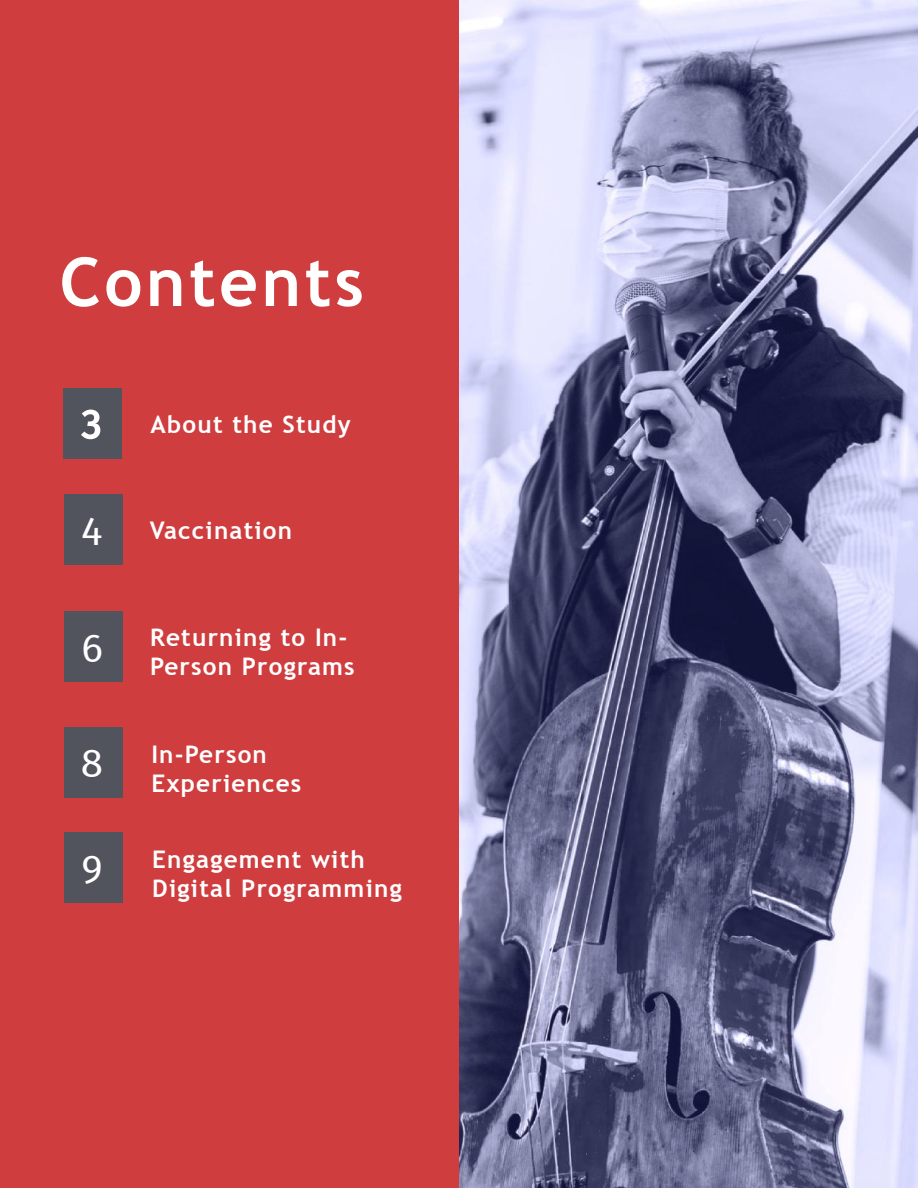
<style>
.page{position:relative;width:918px;height:1188px;background:#fff}
.page>*{position:absolute;margin:0;border:0;box-sizing:border-box;transform-origin:0 0}
.t1{font:700 67.5px "Trebuchet MS";letter-spacing:.05em;color:#fff}
.t2{font:40.5px "Fira Sans";color:#fff}
.t3{font:700 24.3px/29.1px "Trebuchet MS";letter-spacing:.05em;color:#fff}
.s1{font-family:"Fira Sans";font-weight:400;font-size:40.5px}
</style>
<div class="page">
<img style="left:459px;top:0;width:459px;height:1188px">
<div style="left:0;top:0;width:459px;height:1188px;background:#cf3d3f"></div>
<div style="left:63px;top:388px;width:58px;height:71px;background:#51535d"></div>
<svg style="left:81px;top:410px;width:19px;height:29px"></svg>
<div style="left:64px;top:494px;width:59px;height:71px;background:#51535d"></div>
<div style="left:64px;top:611px;width:59px;height:71px;background:#51535d"></div>
<div style="left:64px;top:727px;width:59px;height:71px;background:#51535d"></div>
<div style="left:64px;top:832px;width:59px;height:71px;background:#51535d"></div>
<h1 class="t1" style="left:60px;top:240px;width:306px">Contents</h1>
<p class="t3" style="left:151px;top:410px;width:202px">About the Study</p>
<h2 class="t2" style="left:81px;top:500px;width:23px">4</h2>
<p class="t3" style="left:150px;top:516px;width:144px">Vaccination</p>
<h2 class="t2" style="left:81px;top:617px;width:23px">6</h2>
<p class="t3" style="left:150px;top:623px;width:206px">Returning to In-<br>Person Programs</p>
<h2 class="t2" style="left:81px;top:733px;width:24px">8</h2>
<p class="t3" style="left:151px;top:740px;width:152px">In-Person<br>Experiences</p>
<p class="t3" style="left:152px;top:845px;width:251px;text-indent:-71px"><span class="s1">9</span> Engagement with<br>Digital Programming</p>
</div>
